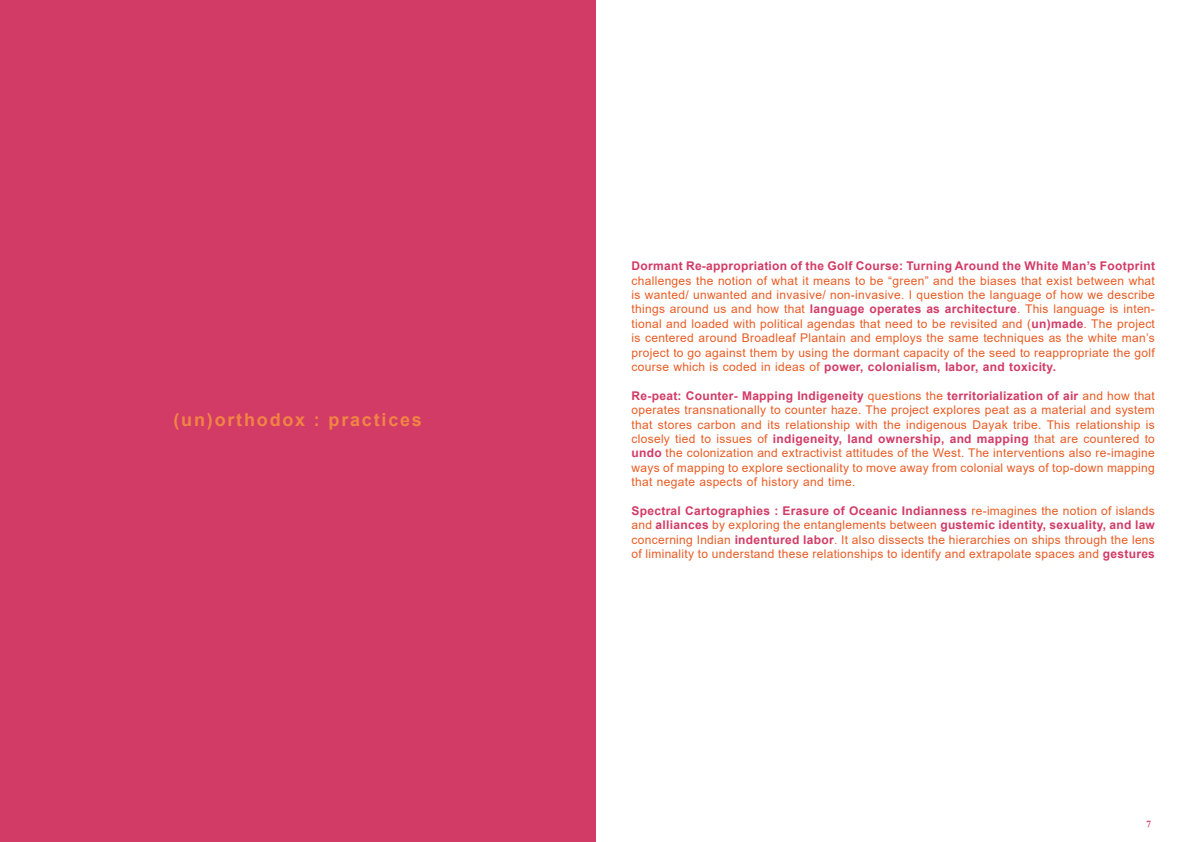
<style>
.page{position:relative;width:1191px;height:842px;background:#fff}
.page>*{position:absolute;margin:0;border:0;box-sizing:border-box;transform-origin:0 0}
.t1{font:700 18px "Arial";letter-spacing:.1em;color:#f18443}
.t2{font:12px/14.4px "Arial";letter-spacing:.025em;color:#e95c24;text-align:justify}
.t3{font:700 10px "Garamond";color:#d23b66}
.s1{font-weight:700;color:#d23b66}
</style>
<div class="page">
<div style="left:0;top:0;width:595px;height:842px;background:#d23b66"></div>
<p class="t1" style="left:173px;top:407px;width:250px">(un)orthodox : practices</p>
<p class="t2" style="left:631px;top:259px;width:525px"><span class="s1">Dormant Re-appropriation of the Golf Course: Turning Around the White Man’s Footprint </span>challenges the notion of what it means to be “green” and the biases that exist between what is wanted/ unwanted and invasive/ non-invasive. I question the language of how we describe things around us and how that <span class="s1">language operates as architecture</span>. This language is inten&shy;tional and loaded with political agendas that need to be revisited and (<span class="s1">un)made</span>. The project is centered around Broadleaf Plantain and employs the same techniques as the white man’s project to go against them by using the dormant capacity of the seed to reappropriate the golf course which is coded in ideas of <span class="s1">power, colonialism, labor, and toxicity.</span></p>
<p class="t2" style="left:631px;top:388px;width:525px"><span class="s1">Re-peat: Counter- Mapping Indigeneity</span> questions the <span class="s1">territorialization of air</span> and how that operates transnationally to counter haze. The project explores peat as a material and system that stores carbon and its relationship with the indigenous Dayak tribe. This relationship is closely tied to issues of <span class="s1">indigeneity, land ownership, and mapping</span> that are countered to <span class="s1">undo</span> the colonization and extractivist attitudes of the West. The interventions also re-imagine ways of mapping to explore sectionality to move away from colonial ways of top-down mapping that negate aspects of history and time.</p>
<p class="t2" style="left:631px;top:503px;width:525px"><span class="s1">Spectral Cartographies : Erasure of Oceanic Indianness</span> re-imagines the notion of islands and <span class="s1">alliances</span> by exploring the entanglements between <span class="s1">gustemic identity, sexuality, and law </span>concerning Indian <span class="s1">indentured labor</span>. It also dissects the hierarchies on ships through the lens of liminality to understand these relationships to identify and extrapolate spaces and <span class="s1">gestures</span></p>
<p class="t3" style="left:1146px;top:817px;width:6px">7</p>
</div>
